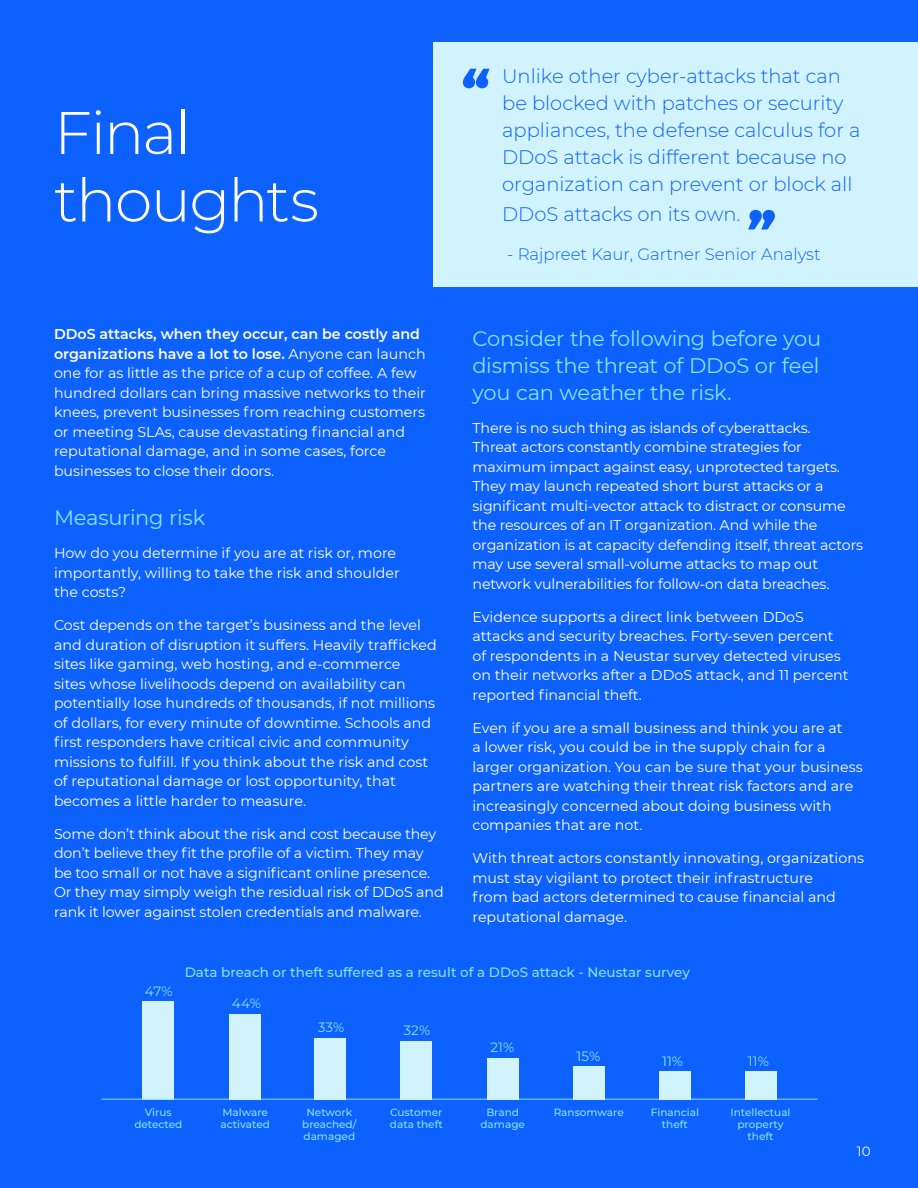
<style>
.page{position:relative;width:918px;height:1188px;background:#0d62ff}
.page>*{position:absolute;margin:0;border:0;box-sizing:border-box;transform-origin:0 0}
.t1{font:300 60px/67.5px "Montserrat";letter-spacing:-.03em;color:#fff}
.t2{font:21px/27px "Montserrat";letter-spacing:-.015em;color:#8be1fa;text-align:justify}
.t3{font:300 19.5px/27px "Montserrat";color:#0d62ff}
.t4{font:300 16.5px "Montserrat";color:#0d62ff}
.t5{font:14.25px/19.5px "Montserrat";color:#fff}
.t6{font:500 13.5px "Montserrat";color:#8be1fa}
.t7{font:13.5px "Montserrat";letter-spacing:.01em;color:#8be1fa}
.t8{font:13.5px "Montserrat";color:#fff}
.t9{font:500 10.5px/12px "Montserrat";color:#8be1fa;text-align:center}
.s1{font-weight:600}
</style>
<div class="page">
<div style="left:433px;top:42px;width:485px;height:245px;background:#d1f3fd"></div>
<svg style="left:463px;top:69px;width:27px;height:19px"></svg>
<svg style="left:748px;top:210px;width:27px;height:20px"></svg>
<div style="left:143px;top:1001px;width:31px;height:99px;background:#d1f3fd"></div>
<hr style="left:101px;top:1099px;width:717px;height:1px;background:#8ce0fa">
<div style="left:230px;top:1014px;width:31px;height:86px;background:#d1f3fd"></div>
<div style="left:314px;top:1038px;width:32px;height:62px;background:#d1f3fd"></div>
<div style="left:401px;top:1041px;width:31px;height:59px;background:#d1f3fd"></div>
<div style="left:487px;top:1058px;width:32px;height:42px;background:#d1f3fd"></div>
<div style="left:573px;top:1066px;width:31px;height:34px;background:#d1f3fd"></div>
<div style="left:659px;top:1071px;width:32px;height:29px;background:#d1f3fd"></div>
<div style="left:745px;top:1071px;width:31px;height:29px;background:#d1f3fd"></div>
<h1 class="t1" style="left:54px;top:97px;width:266px">Final thoughts</h1>
<p class="t5" style="left:54px;top:324px;width:373px"><span class="s1">DDoS attacks, when they occur, can be costly and organizations have a lot to lose.</span> Anyone can launch one for as little as the price of a cup of coffee. A few hundred dollars can bring massive networks to their knees, prevent businesses from reaching customers or meeting SLAs, cause devastating financial and reputational damage, and in some cases, force businesses to close their doors.</p>
<h2 class="t2" style="left:54px;top:504px;width:153px">Measuring risk</h2>
<p class="t5" style="left:54px;top:543px;width:347px">How do you determine if you are at risk or, more importantly, willing to take the risk and shoulder the costs?</p>
<p class="t5" style="left:54px;top:615px;width:384px">Cost depends on the target’s business and the level and duration of disruption it suffers. Heavily trafficked sites like gaming, web hosting, and e-commerce<br>sites whose livelihoods depend on availability can potentially lose hundreds of thousands, if not millions of dollars, for every minute of downtime. Schools and first responders have critical civic and community missions to fulfill. If you think about the risk and cost of reputational damage or lost opportunity, that becomes a little harder to measure.</p>
<p class="t5" style="left:54px;top:823px;width:391px">Some don’t think about the risk and cost because they don’t believe they fit the profile of a victim. They may be too small or not have a significant online presence.<br>Or they may simply weigh the residual risk of DDoS and rank it lower against stolen credentials and malware.</p>
<h3 class="t3" style="left:502px;top:62px;width:360px">Unlike other cyber-attacks that can be blocked with patches or security appliances, the defense calculus for a DDoS attack is different because no organization can prevent or block all</h3>
<h3 class="t3" style="left:502px;top:200px;width:240px">DDoS attacks on its own.</h3>
<p class="t4" style="left:507px;top:243px;width:315px">- Rajpreet Kaur, Gartner Senior Analyst</p>
<h2 class="t2" style="left:472px;top:324px;width:350px">Consider the following before you dismiss the threat of DDoS or feel you can weather the risk.</h2>
<p class="t5" style="left:472px;top:418px;width:392px">There is no such thing as islands of cyberattacks.<br>Threat actors constantly combine strategies for maximum impact against easy, unprotected targets.<br>They may launch repeated short burst attacks or a significant multi-vector attack to distract or consume the resources of an IT organization. And while the organization is at capacity defending itself, threat actors may use several small-volume attacks to map out network vulnerabilities for follow-on data breaches.</p>
<p class="t5" style="left:472px;top:606px;width:378px">Evidence supports a direct link between DDoS attacks and security breaches. Forty-seven percent of respondents in a Neustar survey detected viruses on their networks after a DDoS attack, and 11 percent reported financial theft.</p>
<p class="t5" style="left:472px;top:717px;width:392px">Even if you are a small business and think you are at<br>a lower risk, you could be in the supply chain for a larger organization. You can be sure that your business partners are watching their threat risk factors and are increasingly concerned about doing business with companies that are not.</p>
<p class="t5" style="left:472px;top:848px;width:393px">With threat actors constantly innovating, organizations must stay vigilant to protect their infrastructure<br>from bad actors determined to cause financial and reputational damage.</p>
<p class="t7" style="left:145px;top:982px;width:29px">47%</p>
<p class="t6" style="left:185px;top:963px;width:507px">Data breach or theft suffered as a result of a DDoS attack - Neustar survey</p>
<p class="t7" style="left:232px;top:994px;width:31px">44%</p>
<p class="t7" style="left:318px;top:1018px;width:28px">33%</p>
<p class="t7" style="left:404px;top:1021px;width:28px">32%</p>
<p class="t7" style="left:490px;top:1038px;width:25px">21%</p>
<p class="t7" style="left:577px;top:1047px;width:25px">15%</p>
<p class="t7" style="left:662px;top:1052px;width:22px">11%</p>
<p class="t7" style="left:748px;top:1052px;width:22px">11%</p>
<p class="t9" style="left:134px;top:1106px;width:49px">Virus detected</p>
<p class="t9" style="left:221px;top:1106px;width:51px;text-align:left">Malware activated</p>
<p class="t9" style="left:302px;top:1106px;width:56px">Network breached/ damaged</p>
<p class="t9" style="left:390px;top:1106px;width:54px;text-align:left">Customer data theft</p>
<p class="t9" style="left:481px;top:1106px;width:46px">Brand damage</p>
<p class="t9" style="left:554px;top:1106px;width:72px">Ransomware</p>
<p class="t9" style="left:651px;top:1106px;width:50px">Financial theft</p>
<p class="t9" style="left:731px;top:1106px;width:62px">Intellectual property theft</p>
<p class="t8" style="left:857px;top:1142px;width:15px">10</p>
</div>
